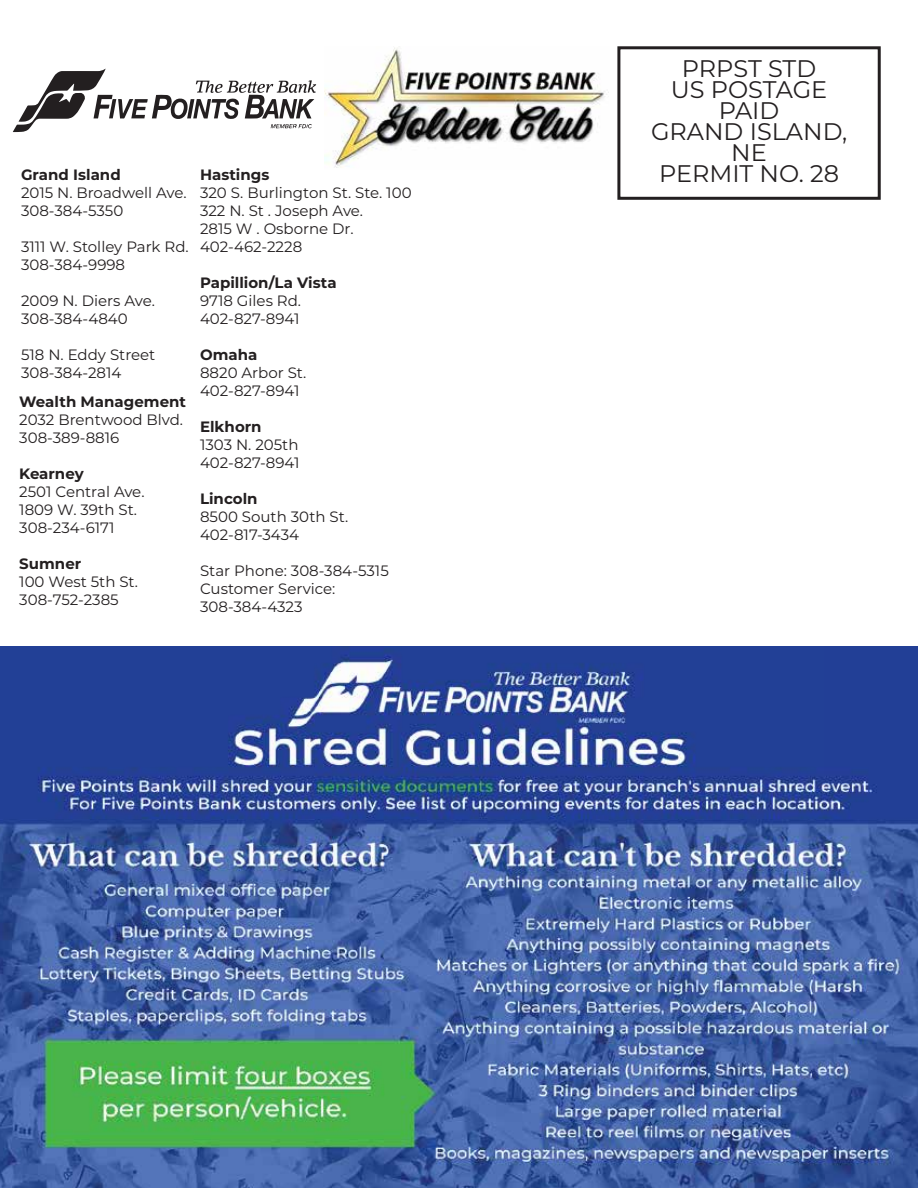
<style>
.page{position:relative;width:918px;height:1188px;background:#fff}
.page>*{position:absolute;margin:0;border:0;box-sizing:border-box;transform-origin:0 0}
.t1{font:24px/21px "Montserrat";color:#231f20;text-align:center}
.t2{font:15px/18px "Montserrat";color:#231f20}
.t3{font:700 15px "Montserrat";color:#231f20}
</style>
<div class="page">
<svg style="left:13px;top:69px;width:303px;height:63px"></svg>
<img style="left:324px;top:47px;width:285px;height:121px">
<div style="left:617px;top:46px;width:264px;height:154px;border:3px solid #231f20"></div>
<img style="left:0;top:646px;width:918px;height:542px">
<h1 class="t1" style="left:651px;top:57px;width:198px">PRPST STD<br>US POSTAGE<br>PAID<br>GRAND ISLAND,<br>NE</h1>
<p class="t3" style="left:21px;top:164px;width:101px">Grand Island</p>
<h1 class="t1" style="left:659px;top:162px;width:182px">PERMIT NO. 28</h1>
<p class="t2" style="left:21px;top:183px;width:167px">2015 N. Broadwell Ave.<br>308-384-5350</p>
<p class="t2" style="left:21px;top:237px;width:169px">3111 W. Stolley Park Rd.<br>308-384-9998</p>
<p class="t2" style="left:21px;top:291px;width:135px">2009 N. Diers Ave.<br>308-384-4840</p>
<p class="t2" style="left:21px;top:345px;width:136px">518 N. Eddy Street<br>308-384-2814</p>
<p class="t3" style="left:19px;top:391px;width:168px">Wealth Management</p>
<p class="t2" style="left:19px;top:410px;width:165px">2032 Brentwood Blvd.<br>308-389-8816</p>
<p class="t3" style="left:19px;top:463px;width:66px">Kearney</p>
<p class="t2" style="left:19px;top:482px;width:127px">2501 Central Ave.<br>1809 W. 39th St.<br>308-234-6171</p>
<p class="t3" style="left:19px;top:553px;width:63px">Sumner</p>
<p class="t2" style="left:19px;top:572px;width:120px">100 West 5th St.<br>308-752-2385</p>
<p class="t3" style="left:200px;top:164px;width:71px">Hastings</p>
<p class="t2" style="left:200px;top:183px;width:213px">320 S. Burlington St. Ste. 100<br>322 N. St . Joseph Ave.<br>2815 W . Osborne Dr.<br>402-462-2228</p>
<p class="t3" style="left:200px;top:272px;width:138px">Papillion/La Vista</p>
<p class="t2" style="left:200px;top:291px;width:103px">9718 Giles Rd.<br>402-827-8941</p>
<p class="t3" style="left:200px;top:344px;width:59px">Omaha</p>
<p class="t2" style="left:200px;top:363px;width:108px">8820 Arbor St.<br>402-827-8941</p>
<p class="t3" style="left:200px;top:416px;width:63px">Elkhorn</p>
<p class="t2" style="left:200px;top:435px;width:101px">1303 N. 205th<br>402-827-8941</p>
<p class="t3" style="left:200px;top:488px;width:59px">Lincoln</p>
<p class="t2" style="left:200px;top:507px;width:150px">8500 South 30th St.<br>402-817-3434</p>
<p class="t2" style="left:200px;top:561px;width:190px">Star Phone: 308-384-5315<br>Customer Service:<br>308-384-4323</p>
</div>
